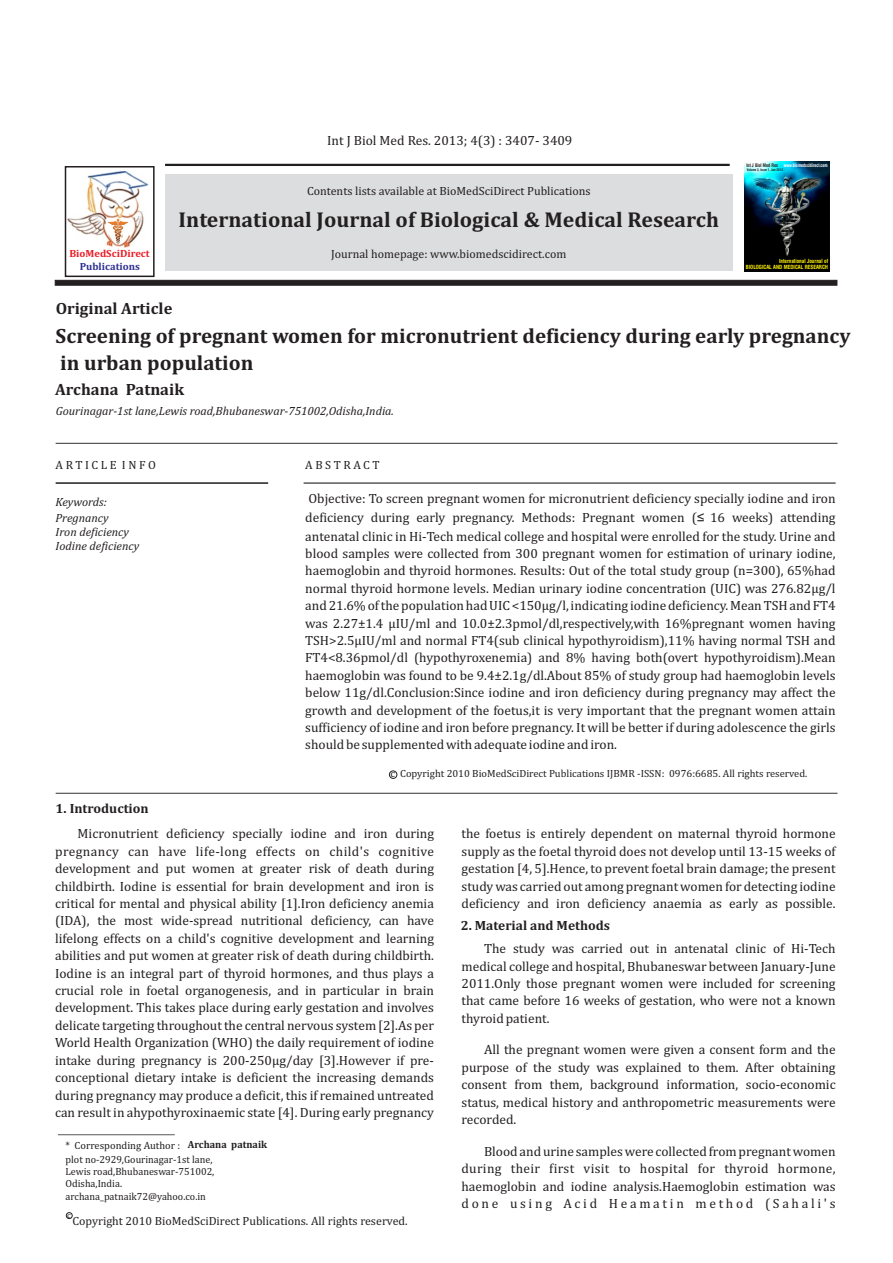
<style>
.page{position:relative;width:893px;height:1263px;background:#fff}
.page>*{position:absolute;margin:0;border:0;box-sizing:border-box;transform-origin:0 0}
.t1{font:700 21.75px "Cambria";color:#231f20}
.t2{font:700 21px/27px "Cambria";color:#231f20}
.t3{font:700 16.5px "Cambria";color:#231f20}
.t4{font:13.5px/17.4px "Cambria";color:#231f20;text-align:justify}
.t5{font:700 13.5px "Cambria";color:#231f20}
.t6{font:12px "Cambria";color:#231f20}
.t7{font:italic 12px/15.8px "Cambria";color:#231f20}
.t8{font:12px "Cambria";letter-spacing:.215em;color:#231f20}
.t9{font:10.5px/12.3px "Cambria";color:#231f20}
.t10{font:700 10.5px "Cambria";color:#ed1c24}
.t11{font:700 10.5px "Cambria";color:#231f20}
.t12{font:700 10.5px "Cambria";color:#2e3092}
.t13{font:8.25px "Cambria";color:#231f20}
.t14{font:700 condensed 5.55px/6.6px "Swiss 721 BT";color:#fff200;text-align:right;scale:.96 1}
.t15{font:700 condensed 4.8px "Swiss 721 BT";color:#fff;scale:.88 1}
.t16{font:700 condensed 3.45px "Swiss 721 BT";color:#231f20;scale:.92 1}
.s1{color:#231f20}
.s2{font-family:"Arial Unicode MS"}
</style>
<div class="page">
<hr style="left:165px;top:164px;width:565px;height:2px;background:#231f20">
<svg style="left:55px;top:280px;width:782px;height:6px;background:#2c2829"></svg>
<div style="left:165px;top:174px;width:567px;height:96px;background:#dcddde"></div>
<hr style="left:56px;top:443px;width:781px;height:1px;background:#231f20">
<hr style="left:56px;top:483px;width:212px;height:1px;background:#231f20">
<hr style="left:304px;top:483px;width:532px;height:1px;background:#231f20">
<div style="left:65px;top:166px;width:90px;height:111px;border:2px solid #231f20"></div>
<img style="left:68px;top:171px;width:80px;height:77px">
<svg style="left:108px;top:219px;width:20px;height:25px"></svg>
<img style="left:744px;top:161px;width:85px;height:111px">
<hr style="left:56px;top:793px;width:781px;height:1px;background:#231f20">
<div style="left:389px;top:770px;width:8px;height:9px;border:1px solid #231f20;border-radius:50%"></div>
<hr style="left:58px;top:1134px;width:117px;height:1px;background:#231f20">
<div style="left:66px;top:1212px;width:7px;height:7px;border:1px solid #231f20;border-radius:50%"></div>
<p class="t4" style="left:327px;top:132px;width:247px">Int J Biol Med Res. 2013; 4(3) : 3407- 3409</p>
<p class="t6" style="left:307px;top:185px;width:285px">Contents lists available at BioMedSciDirect Publications</p>
<h1 class="t1" style="left:179px;top:210px;width:542px">International Journal of Biological &amp; Medical Research</h1>
<p class="t15" style="left:746px;top:163px;width:94px"><span class="s1">Int J Biol Med Res</span> www.biomedscidirect.com</p>
<p class="t16" style="left:747px;top:169px;width:41px">Volume 3, Issue 1, Jan 2012</p>
<p class="t6" style="left:331px;top:249px;width:237px">Journal homepage: www.biomedscidirect.com</p>
<p class="t10" style="left:69px;top:249px;width:82px">BioMedSciDirect</p>
<p class="t12" style="left:80px;top:262px;width:62px">Publications</p>
<p class="t14" style="left:746px;top:258px;width:87px">International Journal of<br>BIOLOGICAL AND MEDICAL RESEARCH</p>
<p class="t3" style="left:56px;top:301px;width:118px">Original Article</p>
<h2 class="t2" style="left:56px;top:323px;width:796px">Screening of pregnant women for micronutrient deficiency during early pregnancy in urban population</h2>
<p class="t3" style="left:55px;top:382px;width:130px">Archana Patnaik</p>
<p class="t7" style="left:56px;top:404px;width:340px">Gourinagar-1st lane,Lewis road,Bhubaneswar-751002,Odisha,India.</p>
<p class="t8" style="left:56px;top:460px;width:102px">ARTICLE INFO</p>
<p class="t8" style="left:305px;top:460px;width:76px">ABSTRACT</p>
<p class="t7" style="left:56px;top:495px;width:55px">Keywords:<br>Pregnancy</p>
<p class="t7" style="left:56px;top:526px;width:85px;line-height:14.1px">Iron deficiency<br>Iodine deficiency</p>
<p class="t4" style="left:305px;top:491px;width:532px">Objective: To screen pregnant women for micronutrient deficiency specially iodine and iron deficiency during early pregnancy. Methods: Pregnant women (<span class="s2">≤</span> 16 weeks) attending antenatal clinic in Hi-Tech medical college and hospital were enrolled for the study. Urine and blood samples were collected from 300 pregnant women for estimation of urinary iodine, haemoglobin and thyroid hormones. Results: Out of the total study group (n=300), 65%had normal thyroid hormone levels. Median urinary iodine concentration (UIC) was 276.82µg/l and 21.6% of the population had UIC &lt;150µg/l, indicating iodine deficiency. Mean TSH and FT4 was 2.27±1.4 µIU/ml and 10.0±2.3pmol/dl,respectively,with 16%pregnant women having TSH&gt;2.5µIU/ml and normal FT4(sub clinical hypothyroidism),11% having normal TSH and FT4&lt;8.36pmol/dl (hypothyroxenemia) and 8% having both(overt hypothyroidism).Mean haemoglobin was found to be 9.4±2.1g/dl.About 85% of study group had haemoglobin levels below 11g/dl.Conclusion:Since iodine and iron deficiency during pregnancy may affect the growth and development of the foetus,it is very important that the pregnant women attain sufficiency of iodine and iron before pregnancy. It will be better if during adolescence the girls should be supplemented with adequate iodine and iron.</p>
<p class="t5" style="left:56px;top:803px;width:95px">1. Introduction</p>
<p class="t9" style="left:390px;top:768px;width:418px">c Copyright 2010 BioMedSciDirect Publications IJBMR -ISSN: 0976:6685. All rights reserved.</p>
<p class="t4" style="left:55px;top:826px;width:381px;text-indent:23px">Micronutrient deficiency specially iodine and iron during pregnancy can have life-long effects on child's cognitive development and put women at greater risk of death during childbirth. Iodine is essential for brain development and iron is critical for mental and physical ability [1].Iron deficiency anemia (IDA), the most wide-spread nutritional deficiency, can have lifelong effects on a child's cognitive development and learning abilities and put women at greater risk of death during childbirth.<br>Iodine is an integral part of thyroid hormones, and thus plays a crucial role in foetal organogenesis, and in particular in brain development. This takes place during early gestation and involves delicate targeting throughout the central nervous system [2].As per World Health Organization (WHO) the daily requirement of iodine intake during pregnancy is 200-250µg/day [3].However if pre&shy;conceptional dietary intake is deficient the increasing demands during pregnancy may produce a deficit, this if remained untreated can result in ahypothyroxinaemic state [4]. During early pregnancy</p>
<p class="t4" style="left:461px;top:826px;width:376px">the foetus is entirely dependent on maternal thyroid hormone supply as the foetal thyroid does not develop until 13-15 weeks of gestation [4, 5].Hence, to prevent foetal brain damage; the present study was carried out among pregnant women for detecting iodine deficiency and iron deficiency anaemia as early as possible.</p>
<p class="t5" style="left:461px;top:920px;width:151px">2. Material and Methods</p>
<p class="t4" style="left:461px;top:941px;width:376px;text-indent:23px">The study was carried out in antenatal clinic of Hi-Tech medical college and hospital, Bhubaneswar between January-June 2011.Only those pregnant women were included for screening that came before 16 weeks of gestation, who were not a known thyroid patient.</p>
<p class="t4" style="left:461px;top:1042px;width:376px;text-indent:23px">All the pregnant women were given a consent form and the purpose of the study was explained to them. After obtaining consent from them, background information, socio-economic status, medical history and anthropometric measurements were recorded.</p>
<p class="t4" style="left:461px;top:1143px;width:376px;text-indent:23px">Blood and urine samples were collected from pregnant women during their first visit to hospital for thyroid hormone, haemoglobin and iodine analysis.Haemoglobin estimation was done using Acid Heamatin method (Sahali's</p>
<p class="t11" style="left:188px;top:1140px;width:81px">Archana patnaik</p>
<p class="t9" style="left:66px;top:1139px;width:148px;line-height:13.5px">* Corresponding Author :<br>plot no-2929,Gourinagar-1st lane,</p>
<p class="t9" style="left:66px;top:1166px;width:150px">Lewis road,Bhubaneswar-751002,<br>Odisha,India. archana_patnaik72@yahoo.co.in</p>
<p class="t13" style="left:67px;top:1211px;width:5px">c</p>
<p class="t6" style="left:72px;top:1215px;width:337px">Copyright 2010 BioMedSciDirect Publications. All rights reserved.</p>
</div>
